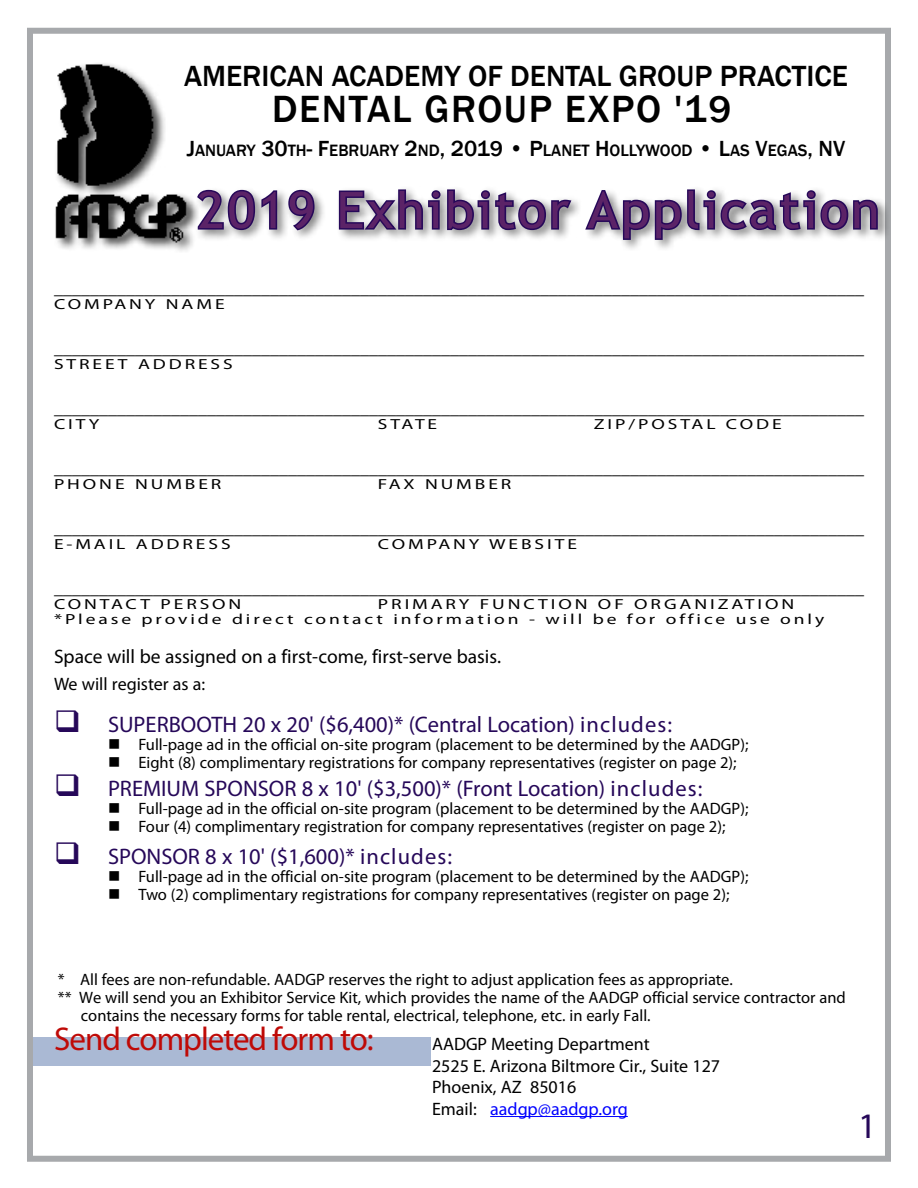
<style>
.page{position:relative;width:918px;height:1188px;background:#fff}
.page>*{position:absolute;margin:0;border:0;box-sizing:border-box;transform-origin:0 0}
.t1{font:50.4px "Trebuchet MS";letter-spacing:.05em;color:#5b2367;scale:1.04 1}
.t2{font:500 39px "Franklin Gothic";color:#000}
.t3{font:36px "Myriad Pro";color:#260859}
.t4{font:33px "Myriad Pro";letter-spacing:-.03em;color:#bf0a07}
.t5{font:500 30px "Franklin Gothic";color:#000}
.t6{font:22.5px "Myriad Pro";color:#260859}
.t7{font:19.5px "Myriad Pro";color:#000}
.t8{font:18px/21.6px "Myriad Pro";color:#000}
.t9{font:500 16.8px "Franklin Gothic";color:#000}
.t10{font:16.5px "Myriad Pro";color:#000}
.t11{font:14.7px/15px "Myriad Pro";letter-spacing:.15em;color:#000;scale:1.33 1}
.s1{font-size:22.5px}
.s2{color:#00f}
</style>
<div class="page">
<div style="left:27px;top:28px;width:864px;height:1134px;border:6px solid #a7a9ac"></div>
<div style="left:33px;top:1037px;width:397px;height:28px;background:#aab9d4"></div>
<hr style="left:490px;top:1116px;width:138px;height:1px;background:#00f">
<img style="left:55px;top:63px;width:140px;height:188px">
<div style="left:195px;top:186px;width:696px;height:66px;background:#000;opacity:.5"></div>
<svg style="left:195px;top:188px;width:84px;height:44px"></svg>
<svg style="left:287px;top:188px;width:29px;height:44px"></svg>
<svg style="left:337px;top:188px;width:236px;height:44px"></svg>
<svg style="left:583px;top:188px;width:296px;height:53px"></svg>
<h3 class="t5" style="left:184px;top:58px;width:665px">AMERICAN ACADEMY OF DENTAL GROUP PRACTICE</h3>
<h2 class="t2" style="left:272px;top:85px;width:24px">DENTAL</h2>
<h2 class="t2" style="left:424px;top:85px;width:26px">GROU</h2>
<h2 class="t2" style="left:529px;top:85px;width:204px">P EXPO '19</h2>
<p class="t9" style="left:187px;top:140px;width:660px"><span class="s1">J</span>ANUARY <span class="s1">30</span>TH<span class="s1">- F</span>EBRUARY <span class="s1">2</span>ND<span class="s1">, 2019 • P</span>LANET <span class="s1">H</span> OLLYWOOD <span class="s1">• L</span>AS <span class="s1">V</span>EGAS<span class="s1">, NV</span></p>
<h1 class="t1" style="left:197px;top:178px;width:657px">2019 Exhibitor Application</h1>
<p class="t8" style="left:54px;top:277px;width:811px">__________________________________________________________________________________________</p>
<p class="t11" style="left:54px;top:296px;width:130px">COMPANY NAME</p>
<p class="t8" style="left:54px;top:337px;width:811px">__________________________________________________________________________________________</p>
<p class="t11" style="left:54px;top:356px;width:136px">STREET ADDRESS</p>
<p class="t8" style="left:54px;top:397px;width:811px">__________________________________________________________________________________________</p>
<p class="t11" style="left:54px;top:416px;width:36px">CITY</p>
<p class="t11" style="left:378px;top:416px;width:46px">STATE</p>
<p class="t11" style="left:594px;top:416px;width:143px">ZIP/POSTAL CODE</p>
<p class="t8" style="left:54px;top:457px;width:811px">__________________________________________________________________________________________</p>
<p class="t11" style="left:54px;top:476px;width:127px">PHONE NUMBER</p>
<p class="t11" style="left:378px;top:476px;width:102px">FAX NUMBER</p>
<p class="t8" style="left:54px;top:517px;width:811px">__________________________________________________________________________________________</p>
<p class="t11" style="left:54px;top:536px;width:134px">E-MAIL ADDRESS</p>
<p class="t11" style="left:378px;top:536px;width:151px">COMPANY WEBSITE</p>
<p class="t8" style="left:54px;top:577px;width:811px">__________________________________________________________________________________________</p>
<p class="t11" style="left:54px;top:596px;width:142px">CONTACT PERSON</p>
<p class="t11" style="left:54px;top:596px;width:581px;text-indent:324px">PRIMARY FUNCTION OF ORGANIZATION *Please provide direct contact information - will be for office use only</p>
<p class="t7" style="left:54px;top:644px;width:449px">Space will be assigned on a first-come, first-serve basis.</p>
<p class="t8" style="left:54px;top:673px;width:153px">We will register as a:</p>
<h3 class="t6" style="left:54px;top:711px;width:620px">❑ SUPERBOOTH 20 x 20' ($6,400)* (Central Location) includes:</h3>
<p class="t10" style="left:108px;top:734px;width:642px">■ Full-page ad in the official on-site program (placement to be determined by the AADGP);</p>
<p class="t10" style="left:108px;top:752px;width:630px">■ Eight (8) complimentary registrations for company representatives (register on page 2);</p>
<h3 class="t6" style="left:54px;top:775px;width:650px">❑ PREMIUM SPONSOR 8 x 10' ($3,500)* (Front Location) includes:</h3>
<p class="t10" style="left:108px;top:799px;width:642px">■ Full-page ad in the official on-site program (placement to be determined by the AADGP);</p>
<p class="t10" style="left:108px;top:817px;width:619px">■ Four (4) complimentary registration for company representatives (register on page 2);</p>
<h3 class="t6" style="left:54px;top:843px;width:400px">❑ SPONSOR 8 x 10' ($1,600)* includes:</h3>
<p class="t10" style="left:108px;top:866px;width:642px">■ Full-page ad in the official on-site program (placement to be determined by the AADGP);</p>
<p class="t10" style="left:108px;top:884px;width:623px">■ Two (2) complimentary registrations for company representatives (register on page 2);</p>
<p class="t10" style="left:58px;top:970px;width:676px">* All fees are non-refundable. AADGP reserves the right to adjust application fees as appropriate.</p>
<p class="t10" style="left:58px;top:988px;width:790px">** We will send you an Exhibitor Service Kit, which provides the name of the AADGP official service contractor and</p>
<p class="t10" style="left:81px;top:1006px;width:571px">contains the necessary forms for table rental, electrical, telephone, etc. in early Fall.</p>
<h3 class="t4" style="left:54px;top:1019px;width:321px">Send completed form to:</h3>
<p class="t8" style="left:432px;top:1033px;width:290px">AADGP Meeting Department<br>2525 E. Arizona Biltmore Cir., Suite 127<br>Phoenix, AZ 85016<br>Email: <span class="s2">aadgp@aadgp.org</span></p>
<h3 class="t3" style="left:858px;top:1104px;width:20px">1</h3>
</div>
